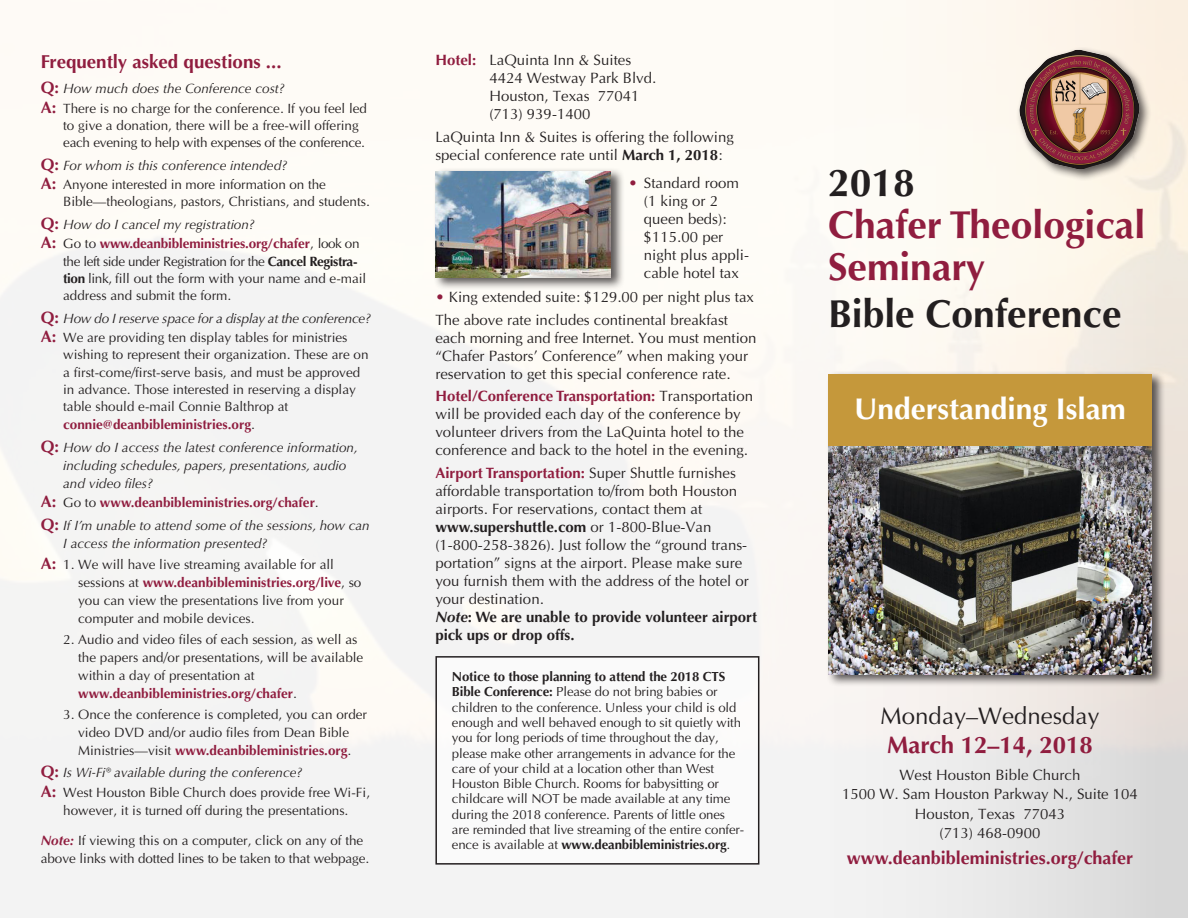
<style>
.page{position:relative;width:1188px;height:918px;background:#fff}
.page>*{position:absolute;margin:0;border:0;box-sizing:border-box;transform-origin:0 0}
.t1{font:700 39px/42px "Optima";color:#901d3f}
.t2{font:700 39px "Optima";color:#231f20}
.t3{font:700 30px "Optima";color:#fff}
.t4{font:24px "Optima";color:#231f20}
.t5{font:700 24px "Optima";color:#901d3f}
.t6{font:700 18.75px "Optima";color:#901d3f}
.t7{font:700 18px "Optima";color:#901d3f}
.Bullet{font:15px/18px "Optima";color:#231f20}
.t8{font:13.5px/18px "Optima";color:#231f20}
.t9{font:italic 13.5px/18px "Optima";color:#231f20}
.t10{font:700 13.5px "Optima";color:#901d3f}
.t11{font:13.2px/15.3px "Optima";letter-spacing:-.01em;color:#231f20}
.s1{font-weight:700;font-style:normal;font-size:16.5px;color:#901d3f}
.s2{font-weight:700;font-size:16.5px;color:#901d3f}
.s3{font-weight:700;color:#901d3f}
.s4{font-weight:700}
.s5{font-size:16.5px}
.s6{font-weight:400;color:#231f20}
.s7{font-weight:700;font-style:italic;color:#901d3f}
.s8{color:#901d3f}
.s9{font-weight:700;font-style:italic}
.s10{color:#231f20}
</style>
<div class="page">
<div style="left:435px;top:656px;width:324px;height:209px;border:2px solid #231f20"></div>
<div style="left:433px;top:168px;width:192px;height:123px;background:#231f20;opacity:.75"></div>
<img style="left:435px;top:171px;width:175px;height:107px">
<div style="left:1016px;top:47px;width:136px;height:135px;background:#231f20;opacity:.75"></div>
<img style="left:1019px;top:50px;width:121px;height:119px">
<div style="left:826px;top:371px;width:340px;height:317px;background:#231f20;opacity:.75"></div>
<img style="left:828px;top:446px;width:324px;height:229px">
<div style="left:828px;top:374px;width:324px;height:72px;background:#c5983b"></div>
<p class="t6" style="left:41px;top:50px;width:242px">Frequently asked questions ...</p>
<p class="t9" style="left:41px;top:80px;width:246px"><span class="s1">Q:</span> How much does the Conference cost?</p>
<p class="t8" style="left:63px;top:100px;width:305px;line-height:17.2px;text-indent:-23px"><span class="s2">A:</span> There is no charge for the conference. If you feel led to give a donation, there will be a free-will offering each evening to help with expenses of the conference.</p>
<p class="t9" style="left:41px;top:156px;width:248px"><span class="s1">Q:</span> For whom is this conference intended?</p>
<p class="t8" style="left:63px;top:176px;width:308px;line-height:17.2px;text-indent:-23px"><span class="s2">A:</span> Anyone interested in more information on the<br>Bible—theologians, pastors, Christians, and students.</p>
<p class="t9" style="left:41px;top:215px;width:216px"><span class="s1">Q:</span> How do I cancel my registration?</p>
<p class="t8" style="left:63px;top:235px;width:305px;line-height:17.2px;text-indent:-23px"><span class="s2">A:</span> Go to <span class="s3">www.deanbibleministries.org/chafer</span>, look on the left side under Registration for the <span class="s4">Cancel Registra&shy;tion</span> link, fill out the form with your name and e-mail address and submit the form.</p>
<p class="t9" style="left:41px;top:309px;width:332px"><span class="s1">Q:</span> How do I reserve space for a display at the conference?</p>
<p class="t8" style="left:63px;top:329px;width:307px;line-height:17.4px;text-indent:-23px"><span class="s2">A:</span> We are providing ten display tables for ministries wishing to represent their organization. These are on a first-come/first-serve basis, and must be approved in advance. Those interested in reserving a display table should e-mail Connie Balthrop at <span class="s3">connie@deanbibleministries.org</span>.</p>
<p class="t9" style="left:63px;top:438px;width:296px;text-indent:-23px"><span class="s1">Q:</span> How do I access the latest conference information, including schedules, papers, presentations, audio and video files?</p>
<p class="t10" style="left:41px;top:495px;width:279px"><span class="s5">A:</span> <span class="s6">Go to</span> www.deanbibleministries.org/chafer<span class="s6">.</span></p>
<p class="t9" style="left:63px;top:516px;width:308px;text-indent:-23px"><span class="s1">Q:</span> If I’m unable to attend some of the sessions, how can<br>I access the information presented?</p>
<p class="t8" style="left:78px;top:555px;width:285px;text-indent:-38px"><span class="s2">A:</span> 1. We will have live streaming available for all sessions at <span class="s3">www.deanbibleministries.org/live</span>, so you can view the presentations live from your computer and mobile devices.</p>
<p class="t8" style="left:78px;top:630px;width:287px;text-indent:-15px">2. Audio and video files of each session, as well as the papers and/or presentations, will be available within a day of presentation at <span class="s3">www.deanbibleministries.org/chafer</span>.</p>
<p class="t8" style="left:63px;top:705px;width:305px;text-align:center">3. Once the conference is completed, you can order video DVD and/or audio files from Dean Bible<br>Ministries—visit <span class="s3">www.deanbibleministries.org</span>.</p>
<p class="t9" style="left:41px;top:764px;width:263px"><span class="s1">Q:</span> Is Wi-Fi® available during the conference?</p>
<p class="t8" style="left:41px;top:783px;width:331px;text-align:center"><span class="s2">A:</span> West Houston Bible Church does provide free Wi-Fi, however, it is turned off during the presentations.</p>
<p class="t8" style="left:41px;top:831px;width:330px"><span class="s7">Note:</span> If viewing this on a computer, click on any of the above links with dotted lines to be taken to that webpage.</p>
<p class="Bullet" style="left:489px;top:51px;width:168px;text-indent:-54px"><span class="s3">Hotel:</span> LaQuinta Inn &amp; Suites<br>4424 Westway Park Blvd.<br>Houston, Texas 77041 (713) 939-1400</p>
<p class="Bullet" style="left:435px;top:128px;width:300px">LaQuinta Inn &amp; Suites is offering the following special conference rate until <span class="s4">March 1, 2018</span>:</p>
<p class="Bullet" style="left:644px;top:174px;width:107px;text-indent:-15px"><span class="s8">•</span> Standard room (1 king or 2 queen beds): $115.00 per night plus appli&shy;cable hotel tax</p>
<p class="Bullet" style="left:435px;top:288px;width:320px"><span class="s8">•</span> King extended suite: $129.00 per night plus tax</p>
<p class="Bullet" style="left:435px;top:311px;width:323px">The above rate includes continental breakfast each morning and free Internet. You must mention “Chafer Pastors’ Conference” when making your reservation to get this special conference rate.</p>
<p class="Bullet" style="left:435px;top:387px;width:319px"><span class="s3">Hotel/Conference Transportation:</span> Transportation will be provided each day of the conference by volunteer drivers from the LaQuinta hotel to the conference and back to the hotel in the evening.</p>
<p class="Bullet" style="left:435px;top:464px;width:323px"><span class="s3">Airport Transportation:</span> Super Shuttle furnishes affordable transportation to/from both Houston airports. For reservations, contact them at <span class="s4">www.supershuttle.com</span> or 1-800-Blue-Van (1-800-258-3826). Just follow the “ground trans&shy;portation” signs at the airport. Please make sure you furnish them with the address of the hotel or your destination.<br><span class="s9">Note</span><span class="s4">: We are unable to provide volunteer airport pick ups or drop offs.</span></p>
<p class="t11" style="left:452px;top:669px;width:294px"><span class="s4">Notice to those planning to attend the 2018 CTS Bible Conference:</span> Please do not bring babies or children to the conference. Unless your child is old enough and well behaved enough to sit quietly with you for long periods of time throughout the day, please make other arrangements in advance for the care of your child at a location other than West Houston Bible Church. Rooms for babysitting or childcare will NOT be made available at any time during the 2018 conference. Parents of little ones are reminded that live streaming of the entire confer&shy;ence is available at <span class="s4">www.deanbibleministries.org</span>.</p>
<p class="t1" style="left:828px;top:163px;width:319px"><span class="s10">2018<br></span>Chafer Theological<br>Seminary</p>
<p class="t2" style="left:828px;top:291px;width:295px">Bible Conference</p>
<p class="t3" style="left:854px;top:392px;width:273px">Understanding Islam</p>
<p class="t4" style="left:881px;top:702px;width:220px">Monday–Wednesday</p>
<p class="t5" style="left:887px;top:731px;width:207px">March 12–14, 2018</p>
<p class="Bullet" style="left:900px;top:766px;width:182px">West Houston Bible Church</p>
<p class="Bullet" style="left:842px;top:785px;width:297px">1500 W. Sam Houston Parkway N., Suite 104</p>
<p class="Bullet" style="left:915px;top:805px;width:152px">Houston, Texas 77043</p>
<p class="Bullet" style="left:940px;top:824px;width:102px">(713) 468-0900</p>
<p class="t7" style="left:847px;top:848px;width:288px">www.deanbibleministries.org/chafer</p>
</div>
